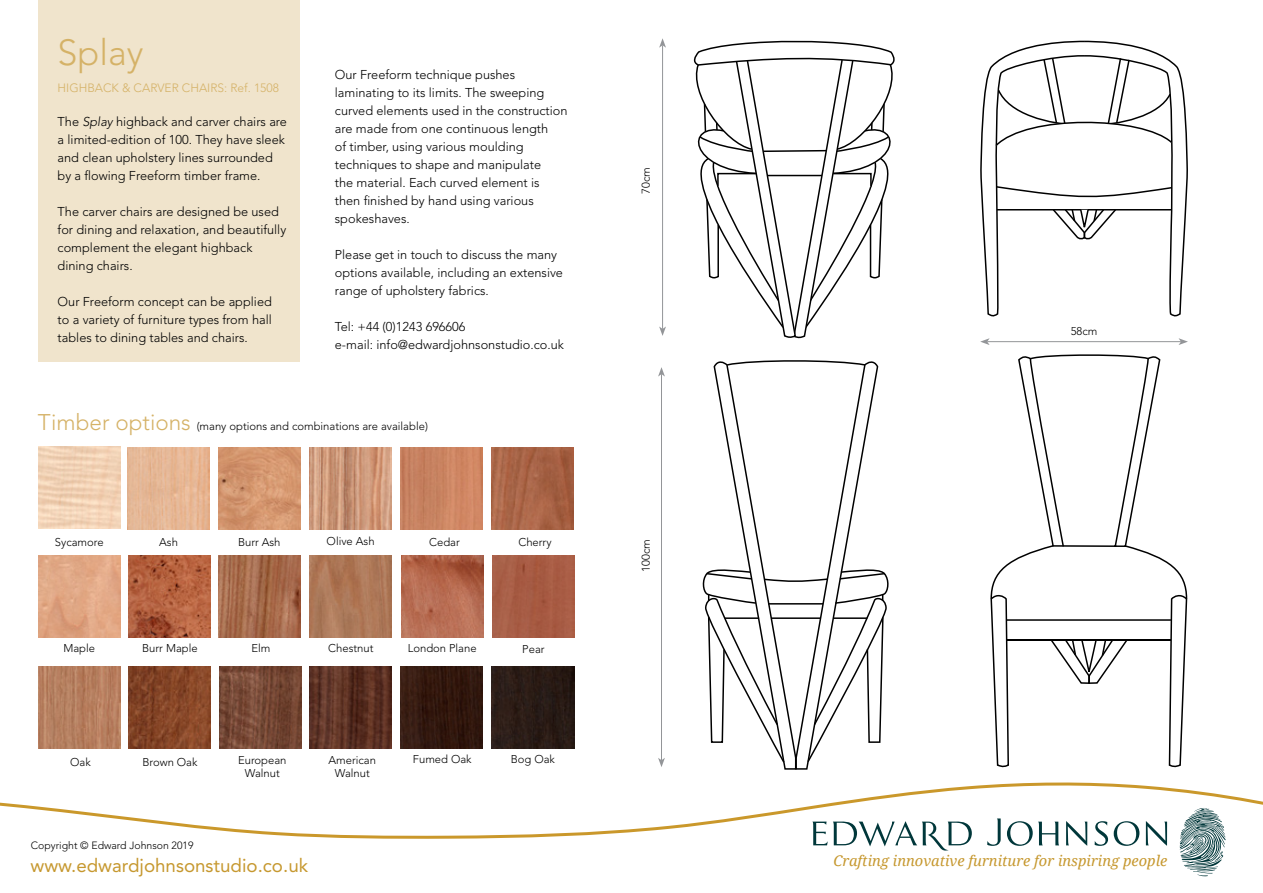
<style>
.page{position:relative;width:1263px;height:893px;background:#fff}
.page>*{position:absolute;margin:0;border:0;box-sizing:border-box;transform-origin:0 0}
.t1{font:300 36px "Avenir LT Std";color:#d5b267}
.t2{font:18.75px "Avenir LT Std";color:#c6982f}
.t3{font:italic 14.7px "Noto Serif";color:#c6982f}
.t4{font:300 12.75px/18px "Avenir LT Std";color:#000}
.t5{font:300 12px "Avenir LT Std";color:#d5b267}
.t6{font:300 11.25px/13.5px "Avenir LT Std";color:#000;text-align:center}
.t7{font:300 10.5px "Avenir LT Std";color:#000}
.s1{font-style:italic}
.s2{font-size:22.5px;color:#d5b267}
</style>
<div class="page">
<svg style="left:0;top:782px;width:1263px;height:95px"></svg>
<svg style="left:1094px;top:821px;width:14px;height:25px"></svg>
<svg style="left:1114px;top:821px;width:25px;height:25px"></svg>
<svg style="left:987px;top:818px;width:14px;height:28px"></svg>
<svg style="left:1146px;top:821px;width:21px;height:25px"></svg>
<svg style="left:1066px;top:821px;width:21px;height:25px"></svg>
<svg style="left:1007px;top:821px;width:52px;height:25px"></svg>
<svg style="left:812px;top:821px;width:160px;height:30px"></svg>
<svg style="left:1179px;top:808px;width:46px;height:68px"></svg>
<img style="left:491px;top:447px;width:82px;height:82px">
<img style="left:400px;top:666px;width:82px;height:82px">
<div style="left:492px;top:555px;width:82px;height:82px;background:#a85c45"></div>
<img style="left:492px;top:666px;width:82px;height:82px">
<img style="left:401px;top:555px;width:82px;height:82px">
<img style="left:219px;top:666px;width:82px;height:82px">
<img style="left:309px;top:666px;width:83px;height:82px">
<img style="left:309px;top:555px;width:83px;height:82px">
<img style="left:128px;top:447px;width:82px;height:82px">
<img style="left:309px;top:447px;width:82px;height:82px">
<img style="left:39px;top:666px;width:82px;height:83px">
<img style="left:400px;top:447px;width:82px;height:82px">
<img style="left:129px;top:666px;width:82px;height:82px">
<img style="left:219px;top:555px;width:82px;height:82px">
<img style="left:38px;top:555px;width:82px;height:82px">
<img style="left:128px;top:555px;width:82px;height:82px">
<img style="left:218px;top:447px;width:82px;height:82px">
<div style="left:38px;top:0;width:262px;height:361px;background:#f0e4cc"></div>
<hr style="left:662px;top:45px;width:1px;height:284px;background:#939598">
<svg style="left:659px;top:326px;width:7px;height:10px"></svg>
<svg style="left:659px;top:38px;width:7px;height:10px"></svg>
<hr style="left:661px;top:374px;width:1px;height:386px;background:#939598">
<svg style="left:658px;top:758px;width:7px;height:9px"></svg>
<svg style="left:658px;top:367px;width:7px;height:10px"></svg>
<hr style="left:987px;top:341px;width:194px;height:1px;background:#939598">
<svg style="left:980px;top:338px;width:10px;height:7px"></svg>
<svg style="left:1178px;top:338px;width:10px;height:7px"></svg>
<svg style="left:693px;top:40px;width:202px;height:298px"></svg>
<svg style="left:981px;top:40px;width:206px;height:277px"></svg>
<svg style="left:702px;top:360px;width:187px;height:410px"></svg>
<svg style="left:990px;top:354px;width:198px;height:413px"></svg>
<h1 class="t1" style="left:58px;top:32px;width:88px">Splay</h1>
<p class="t5" style="left:58px;top:81px;width:223px">HIGHBACK &amp; CARVER CHAIRS: Ref. 1508</p>
<p class="t4" style="left:58px;top:113px;width:231px">The <span class="s1">Splay</span> highback and carver chairs are a limited-edition of 100. They have sleek and clean upholstery lines surrounded by a flowing Freeform timber frame.</p>
<p class="t4" style="left:58px;top:203px;width:230px">The carver chairs are designed be used for dining and relaxation, and beautifully complement the elegant highback dining chairs.</p>
<p class="t4" style="left:58px;top:293px;width:216px;text-align:justify">Our Freeform concept can be applied to a variety of furniture types from hall tables to dining tables and chairs.</p>
<p class="t4" style="left:335px;top:65px;width:234px">Our Freeform technique pushes laminating to its limits. The sweeping curved elements used in the construction are made from one continuous length<br>of timber, using various moulding techniques to shape and manipulate<br>the material. Each curved element is then finished by hand using various spokeshaves.</p>
<p class="t4" style="left:335px;top:245px;width:230px">Please get in touch to discuss the many options available, including an extensive range of upholstery fabrics.</p>
<p class="t4" style="left:335px;top:317px;width:231px">Tel: +44 (0)1243 696606<br>e-mail: info@edwardjohnsonstudio.co.uk</p>
<p class="t6" style="left:38px;top:420px;width:392px"><span class="s2">Timber options</span> (many options and combinations are available)</p>
<p class="t6" style="left:55px;top:535px;width:50px">Sycamore</p>
<p class="t6" style="left:159px;top:535px;width:20px">Ash</p>
<p class="t6" style="left:238px;top:535px;width:44px">Burr Ash</p>
<p class="t6" style="left:327px;top:535px;width:49px">Olive Ash</p>
<p class="t6" style="left:429px;top:535px;width:32px">Cedar</p>
<p class="t6" style="left:518px;top:535px;width:35px">Cherry</p>
<p class="t6" style="left:63px;top:642px;width:33px">Maple</p>
<p class="t6" style="left:142px;top:642px;width:57px">Burr Maple</p>
<p class="t6" style="left:251px;top:642px;width:20px">Elm</p>
<p class="t6" style="left:328px;top:642px;width:47px">Chestnut</p>
<p class="t6" style="left:408px;top:642px;width:70px">London Plane</p>
<p class="t6" style="left:522px;top:642px;width:24px">Pear</p>
<p class="t6" style="left:70px;top:755px;width:22px">Oak</p>
<p class="t6" style="left:142px;top:755px;width:57px">Brown Oak</p>
<p class="t7" style="left:31px;top:839px;width:164px">Copyright © Edward Johnson 2019</p>
<p class="t6" style="left:238px;top:753px;width:50px">European<br>Walnut</p>
<p class="t6" style="left:329px;top:753px;width:49px">American<br>Walnut</p>
<p class="t6" style="left:413px;top:753px;width:60px">Fumed Oak</p>
<p class="t6" style="left:511px;top:753px;width:46px">Bog Oak</p>
<p class="t6" style="left:639px;top:194px;width:28px;rotate:-90deg">70cm</p>
<p class="t6" style="left:639px;top:572px;width:34px;rotate:-90deg">100cm</p>
<p class="t6" style="left:1071px;top:325px;width:28px">58cm</p>
<h2 class="t2" style="left:30px;top:855px;width:279px">www.edwardjohnsonstudio.co.uk</h2>
<p class="t3" style="left:833px;top:851px;width:336px">Crafting innovative furniture for inspiring people</p>
</div>
